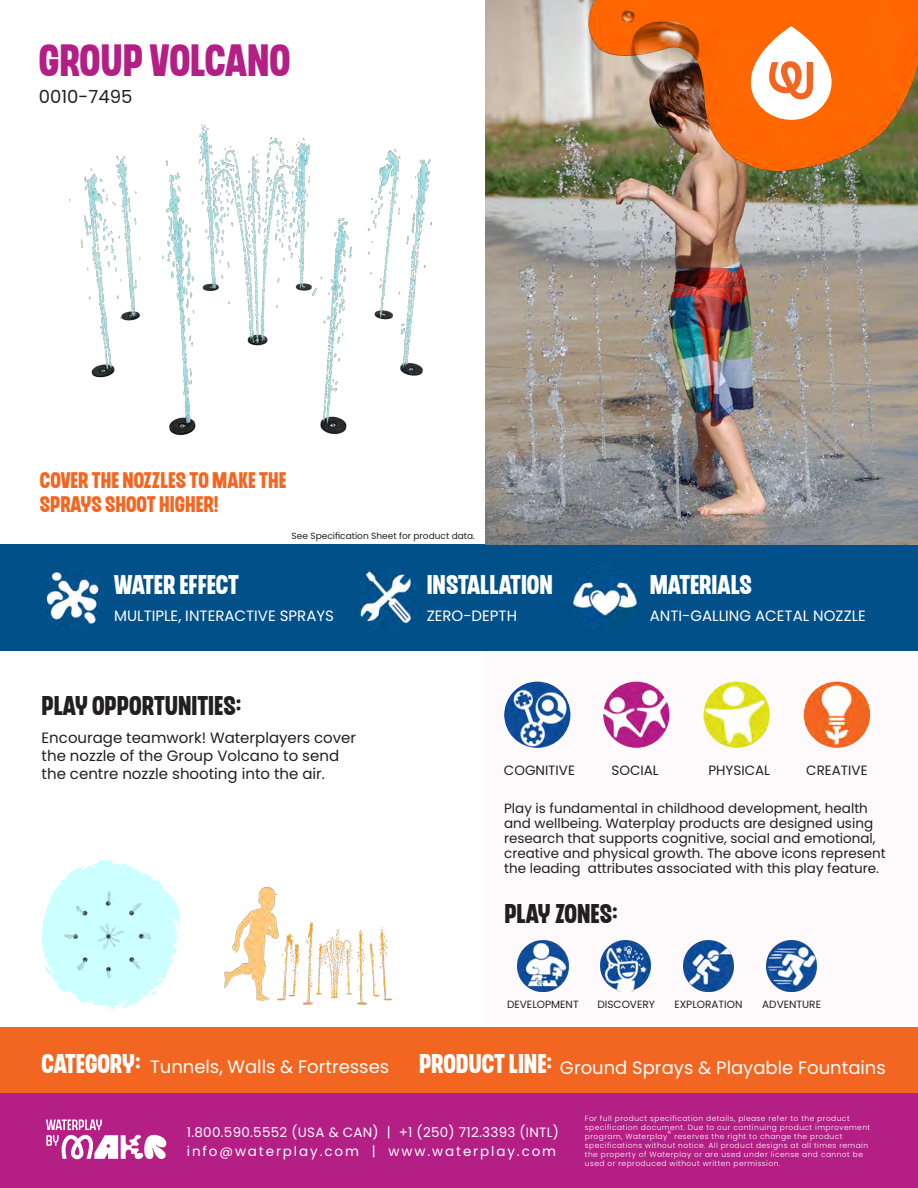
<style>
.page{position:relative;width:918px;height:1188px;background:#fff}
.page>*{position:absolute;margin:0;border:0;box-sizing:border-box;transform-origin:0 0}
.t1{font:45px "CHEDROS";color:#b31f84}
.t2{font:27px "CHEDROS";color:#fff}
.t3{font:27px "CHEDROS";color:#231f20}
.MAKR{font:22.5px/24px "CHEDROS";color:#f36621}
.t4{font:18px "Poppins";color:#fff}
.t5{font:18px "Poppins";color:#231f20}
.MAKR-2{font:15px/18px "Poppins";color:#231f20}
.t6{font:15px "Poppins";color:#fff}
.t7{font:13.5px/15px "Poppins";color:#231f20}
.t8{font:13.5px/19.5px "Poppins";letter-spacing:.14em;color:#fff}
.t9{font:10.5px "Poppins";color:#231f20}
.t10{font:9px "Poppins";color:#231f20}
.t11{font:300 7.5px/9px "Poppins";letter-spacing:.06em;color:#fff}
.s1{font-family:"CHEDROS";font-size:27px}
</style>
<div class="page">
<div style="left:0;top:1027px;width:918px;height:67px;background:#f36621"></div>
<div style="left:485px;top:651px;width:433px;height:376px;background:#fef9fb"></div>
<div style="left:0;top:1094px;width:918px;height:94px;background:#b31f84"></div>
<div style="left:0;top:544px;width:918px;height:107px;background:#015089"></div>
<img style="left:485px;top:0;width:433px;height:545px">
<svg style="left:46px;top:1120px;width:120px;height:39px"></svg>
<img style="left:683px;top:941px;width:51px;height:50px">
<img style="left:601px;top:941px;width:50px;height:50px">
<img style="left:518px;top:941px;width:50px;height:50px">
<img style="left:766px;top:941px;width:50px;height:50px">
<img style="left:567px;top:0;width:351px;height:171px">
<img style="left:620px;top:10px;width:82px;height:88px">
<svg style="left:751px;top:26px;width:81px;height:94px"></svg>
<svg style="left:769px;top:61px;width:44px;height:38px"></svg>
<img style="left:804px;top:682px;width:66px;height:66px;border-radius:33px">
<img style="left:704px;top:682px;width:66px;height:66px;border-radius:33px">
<img style="left:603px;top:682px;width:66px;height:66px;border-radius:33px">
<img style="left:504px;top:682px;width:66px;height:66px;border-radius:33px">
<svg style="left:41px;top:860px;width:139px;height:149px"></svg>
<img style="left:224px;top:886px;width:168px;height:119px">
<img style="left:69px;top:124px;width:363px;height:312px">
<img style="left:64px;top:891px;width:87px;height:87px">
<img style="left:40px;top:564px;width:66px;height:67px;border-radius:33px">
<img style="left:571px;top:564px;width:66px;height:67px;border-radius:33px">
<img style="left:353px;top:564px;width:67px;height:67px;border-radius:33px">
<p class="t1" style="left:39px;top:44px;width:253px">GROUP VOLCANO</p>
<p class="t5" style="left:39px;top:87px;width:95px">0010-7495</p>
<p class="MAKR" style="left:40px;top:470px;width:248px">COVER THE NOZZLES TO MAKE THE<br>SPRAYS SHOOT HIGHER!</p>
<p class="t10" style="left:292px;top:531px;width:185px">See Specification Sheet for product data.</p>
<p class="t2" style="left:114px;top:574px;width:126px">WATER EFFECT</p>
<p class="t6" style="left:114px;top:607px;width:221px">MULTIPLE, INTERACTIVE SPRAYS</p>
<h2 class="t3" style="left:41px;top:695px;width:201px">PLAY OPPORTUNITIES:</h2>
<p class="t2" style="left:427px;top:574px;width:128px">INSTALLATION</p>
<p class="t6" style="left:427px;top:607px;width:92px">ZERO-DEPTH</p>
<h2 class="t2" style="left:650px;top:575px;width:103px">MATERIALS</h2>
<h3 class="t6" style="left:650px;top:607px;width:218px">ANTI-GALLING ACETAL NOZZLE</h3>
<p class="MAKR-2" style="left:42px;top:729px;width:316px">Encourage teamwork! Waterplayers cover the nozzle of the Group Volcano to send the centre nozzle shooting into the air.</p>
<h3 class="t7" style="left:504px;top:762px;width:73px">COGNITIVE</h3>
<h3 class="t7" style="left:612px;top:762px;width:49px">SOCIAL</h3>
<h3 class="t7" style="left:709px;top:762px;width:63px">PHYSICAL</h3>
<h3 class="t7" style="left:806px;top:762px;width:63px">CREATIVE</h3>
<p class="t7" style="left:504px;top:800px;width:383px">Play is fundamental in childhood development, health and wellbeing. Waterplay products are designed using research that supports cognitive, social and emotional, creative and physical growth. The above icons represent the leading attributes associated with this play feature.</p>
<h2 class="t3" style="left:504px;top:903px;width:115px">PLAY ZONES:</h2>
<h3 class="t9" style="left:507px;top:998px;width:73px">DEVELOPMENT</h3>
<h3 class="t9" style="left:597px;top:998px;width:59px">DISCOVERY</h3>
<h3 class="t9" style="left:674px;top:998px;width:70px">EXPLORATION</h3>
<h3 class="t9" style="left:762px;top:998px;width:60px">ADVENTURE</h3>
<h3 class="t4" style="left:41px;top:1057px;width:846px"><span class="s1">CATEGORY:</span> Tunnels, Walls &amp; Fortresses <span class="s1">PRODUCT LINE:</span> Ground Sprays &amp; Playable Fountains</h3>
<h3 class="t8" style="left:187px;top:1122px;width:374px">1.800.590.5552 (USA &amp; CAN) | +1 (250) 712.3393 (INTL) info@waterplay.com | www.waterplay.com</h3>
<p class="t11" style="left:585px;top:1114px;width:287px">For full product specification details, please refer to the product specification document. Due to our continuing product improvement program, Waterplay® reserves the right to change the product specifications without notice. All product designs at all times remain the property of Waterplay or are used under license and cannot be used or reproduced without written permission.</p>
</div>
